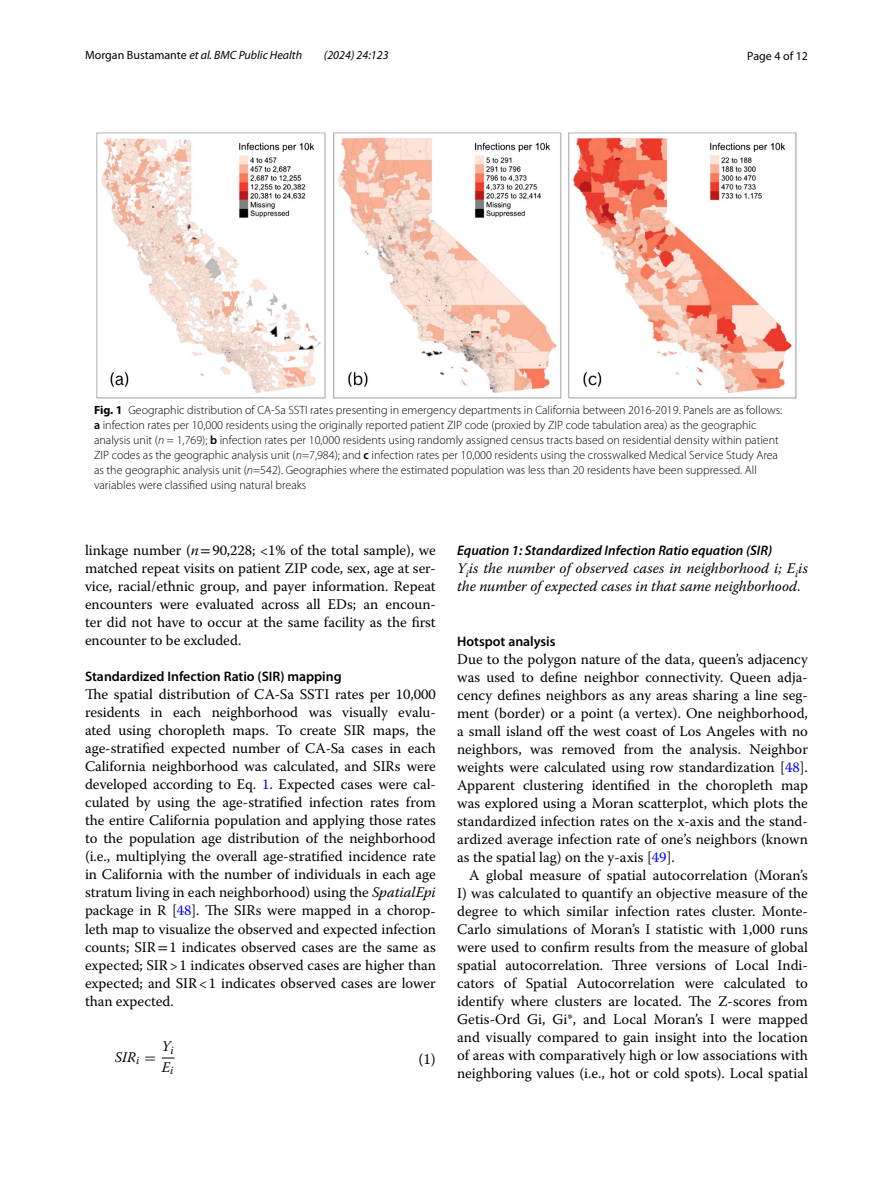
<style>
.page{position:relative;width:893px;height:1187px;background:#fff}
.page>*{position:absolute;margin:0;border:0;box-sizing:border-box;transform-origin:0 0}
.t1{font:15px "Warnock Pro";color:#000}
.t2{font:14.7px/18px "Warnock Pro";color:#000;text-align:justify}
.t3{font:italic 14.7px/18px "Warnock Pro";color:#000}
.t4{font:14.7px/20.7px "Warnock Pro It 2";color:#000}
.t5{font:600 13.8px "Myriad Pro";color:#000}
.t6{font:italic 600 13.8px "Myriad Pro";color:#000}
.t7{font:300 12px/15px "Myriad Pro";color:#000}
.t8{font:italic 12px "Myriad Pro";color:#000}
.t9{font:12px "Myriad Pro";color:#000}
.s1{font-style:normal}
.s2{font-weight:700}
.s3{font-weight:600}
.s4{font-style:italic}
.s5{font-family:"STIX"}
.s6{color:#00f}
.s7{font-family:"MTSYN"}
</style>
<div class="page">
<svg style="left:162px;top:1057px;width:13px;height:1px"></svg>
<img style="left:96px;top:133px;width:701px;height:265px">
<p class="t8" style="left:85px;top:48px;width:219px"><span class="s1">Morgan Bustamante</span> et al. BMC Public Health</p>
<p class="t8" style="left:324px;top:48px;width:66px">(2024) 24:123</p>
<p class="t9" style="left:747px;top:48px;width:62px">Page 4 of 12</p>
<p class="t7" style="left:94px;top:402px;width:690px"><span class="s2">Fig. 1</span> Geographic distribution of CA-Sa SSTI rates presenting in emergency departments in California between 2016-2019. Panels are as follows: <span class="s3">a</span> infection rates per 10,000 residents using the originally reported patient ZIP code (proxied by ZIP code tabulation area) as the geographic analysis unit (<span class="s4">n</span> = 1,769); <span class="s3">b</span> infection rates per 10,000 residents using randomly assigned census tracts based on residential density within patient ZIP codes as the geographic analysis unit (<span class="s4">n</span>=7,984); and <span class="s3">c</span> infection rates per 10,000 residents using the crosswalked Medical Service Study Area as the geographic analysis unit (<span class="s4">n</span>=542). Geographies where the estimated population was less than 20 residents have been suppressed. All variables were classified using natural breaks</p>
<p class="t2" style="left:85px;top:541px;width:352px">linkage number (<span class="s4">n</span><span class="s5">=</span>90,228; &lt;1% of the total sample), we matched repeat visits on patient ZIP code, sex, age at ser&shy;vice, racial/ethnic group, and payer information. Repeat encounters were evaluated across all EDs; an encoun&shy;ter did not have to occur at the same facility as the first encounter to be excluded.</p>
<p class="t5" style="left:85px;top:668px;width:258px">Standardized Infection Ratio (SIR) mapping</p>
<p class="t2" style="left:85px;top:685px;width:352px">The spatial distribution of CA-Sa SSTI rates per 10,000 residents in each neighborhood was visually evalu&shy;ated using choropleth maps. To create SIR maps, the age-stratified expected number of CA-Sa cases in each California neighborhood was calculated, and SIRs were developed according to Eq. <span class="s6">1</span>. Expected cases were cal&shy;culated by using the age-stratified infection rates from the entire California population and applying those rates to the population age distribution of the neighborhood (i.e., multiplying the overall age-stratified incidence rate in California with the number of individuals in each age stratum living in each neighborhood) using the <span class="s4">SpatialEpi </span>package in R [<span class="s6">48</span>]. The SIRs were mapped in a chorop&shy;leth map to visualize the observed and expected infection counts; SIR<span class="s5">=</span>1 indicates observed cases are the same as expected; SIR&gt;1 indicates observed cases are higher than expected; and SIR&lt;1 indicates observed cases are lower than expected.</p>
<p class="t4" style="left:162px;top:1037px;width:13px">Y<sub>i<br></sub>E<sub>i</sub></p>
<p class="t4" style="left:115px;top:1047px;width:42px">SIR<sub>i</sub> <span class="s7">=</span></p>
<p class="t1" style="left:419px;top:1049px;width:19px">(1)</p>
<p class="t6" style="left:457px;top:541px;width:317px">Equation 1: Standardized Infection Ratio equation (SIR)</p>
<p class="t3" style="left:457px;top:558px;width:352px">Y<sub>i</sub>is the number of observed cases in neighborhood i; E<sub>i</sub>is the number of expected cases in that same neighborhood<span class="s1">.</span></p>
<p class="t5" style="left:457px;top:632px;width:100px">Hotspot analysis</p>
<p class="t2" style="left:457px;top:649px;width:352px">Due to the polygon nature of the data, queen’s adjacency was used to define neighbor connectivity. Queen adja&shy;cency defines neighbors as any areas sharing a line seg&shy;ment (border) or a point (a vertex). One neighborhood, a small island off the west coast of Los Angeles with no neighbors, was removed from the analysis. Neighbor weights were calculated using row standardization [<span class="s6">48</span>].<br>Apparent clustering identified in the choropleth map was explored using a Moran scatterplot, which plots the standardized infection rates on the x-axis and the stand&shy;ardized average infection rate of one’s neighbors (known as the spatial lag) on the y-axis [<span class="s6">49</span>].</p>
<p class="t2" style="left:457px;top:865px;width:352px;text-indent:12px">A global measure of spatial autocorrelation (Moran’s I) was calculated to quantify an objective measure of the degree to which similar infection rates cluster. Monte-Carlo simulations of Moran’s I statistic with 1,000 runs were used to confirm results from the measure of global spatial autocorrelation. Three versions of Local Indi&shy;cators of Spatial Autocorrelation were calculated to identify where clusters are located. The Z-scores from Getis-Ord Gi, Gi*, and Local Moran’s I were mapped and visually compared to gain insight into the location of areas with comparatively high or low associations with neighboring values (i.e., hot or cold spots). Local spatial</p>
</div>
